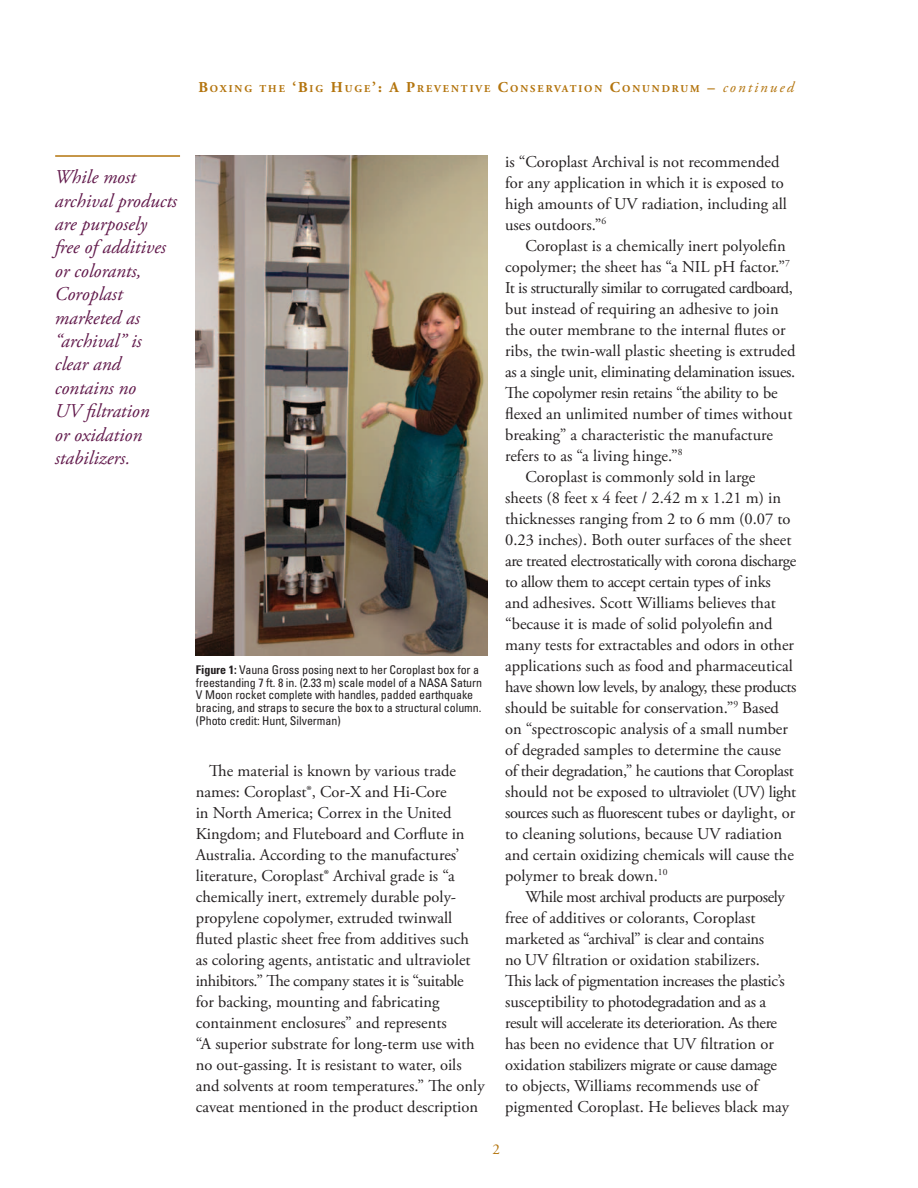
<style>
.page{position:relative;width:918px;height:1188px;background:#fff}
.page>*{position:absolute;margin:0;border:0;box-sizing:border-box;transform-origin:0 0}
.t1{font:italic 19.5px/23.4px "Adobe Garamond Pro";color:#621a4c}
.t2{font:16.5px/21px "Adobe Garamond Pro";color:#231f20}
.t3{font:16.5px "Adobe Garamond Pro";letter-spacing:-.025em;color:#231f20}
.t4{font:16.5px "Adobe Garamond Pro";letter-spacing:-.02em;color:#231f20}
.t5{font:16.5px "Adobe Garamond Pro";letter-spacing:-.03em;color:#231f20}
.t6{font:15px "Adobe Garamond Pro";color:#b3740d}
.t7{font:condensed 12px/12.8px "Univers";letter-spacing:-.005em;color:#231f20}
.t8{font:700 10.5px "Adobe Garamond Pro";letter-spacing:.185em;color:#b3740d}
.s1{font-size:15px}
.s2{font-weight:400;font-style:italic;font-size:15px}
.s3{font-weight:700}
</style>
<div class="page">
<hr style="left:55px;top:155px;width:125px;height:2px;background:#b3740d">
<img style="left:196px;top:155px;width:291px;height:500px">
<p class="t8" style="left:198px;top:82px;width:597px"><span class="s1">B</span>OXING THE <span class="s1">‘B</span>IG <span class="s1">H</span>UGE<span class="s1">’: A P</span>REVENTIVE <span class="s1">C</span>ONSERVATION <span class="s1">C</span>ONUNDRUM <span class="s1">–</span> <span class="s2">continued</span></p>
<p class="t1" style="left:55px;top:166px;width:124px">While most archival products are purposely<br>free of additives or colorants,<br>Coroplast marketed as “archival” is clear and contains no<br>UV filtration<br>or oxidation stabilizers.</p>
<p class="t7" style="left:196px;top:663px;width:288px"><span class="s3">Figure 1:</span> Vauna Gross posing next to her Coroplast box for a freestanding 7 ft. 8 in. (2.33 m) scale model of a NASA Saturn V Moon rocket complete with handles, padded earthquake bracing, and straps to secure the box to a structural column. (Photo credit: Hunt, Silverman)</p>
<p class="t2" style="left:196px;top:761px;width:290px;text-indent:13px">The material is known by various trade names: Coroplast®, Cor-X and Hi-Core<br>in North America; Correx in the United Kingdom; and Fluteboard and Corflute in Australia. According to the manufactures’ literature, Coroplast® Archival grade is “a chemically inert, extremely durable poly&shy;propylene copolymer, extruded twinwall fluted plastic sheet free from additives such as coloring agents, antistatic and ultraviolet inhibitors.” The company states it is “suitable for backing, mounting and fabricating containment enclosures” and represents<br>“A superior substrate for long-term use with no out-gassing. It is resistant to water, oils and solvents at room temperatures.” The only caveat mentioned in the product description</p>
<p class="t2" style="left:505px;top:152px;width:283px">is “Coroplast Archival is not recommended for any application in which it is exposed to high amounts of UV radiation, including all uses outdoors.”<sup>6</sup></p>
<p class="t2" style="left:525px;top:236px;width:262px">Coroplast is a chemically inert polyolefin</p>
<p class="t2" style="left:505px;top:257px;width:286px">copolymer; the sheet has “a NIL pH factor.”<sup>7</sup></p>
<p class="t3" style="left:505px;top:278px;width:289px">It is structurally similar to corrugated cardboard,</p>
<p class="t2" style="left:505px;top:299px;width:275px">but instead of requiring an adhesive to join</p>
<p class="t2" style="left:505px;top:320px;width:282px">the outer membrane to the internal flutes or</p>
<p class="t2" style="left:505px;top:341px;width:292px">ribs, the twin-wall plastic sheeting is extruded</p>
<p class="t4" style="left:505px;top:362px;width:292px">as a single unit, eliminating delamination issues.</p>
<p class="t4" style="left:505px;top:383px;width:274px">The copolymer resin retains “the ability to be</p>
<p class="t2" style="left:505px;top:404px;width:289px">flexed an unlimited number of times without</p>
<p class="t2" style="left:505px;top:425px;width:269px">breaking” a characteristic the manufacture</p>
<p class="t2" style="left:505px;top:446px;width:179px">refers to as “a living hinge.”<sup>8</sup></p>
<p class="t2" style="left:525px;top:467px;width:232px">Coroplast is commonly sold in large</p>
<p class="t2" style="left:505px;top:488px;width:277px">sheets (8 feet x 4 feet / 2.42 m x 1.21 m) in</p>
<p class="t2" style="left:505px;top:509px;width:287px">thicknesses ranging from 2 to 6 mm (0.07 to</p>
<p class="t2" style="left:505px;top:530px;width:288px">0.23 inches). Both outer surfaces of the sheet</p>
<p class="t3" style="left:505px;top:551px;width:293px">are treated electrostatically with corona discharge</p>
<p class="t3" style="left:505px;top:572px;width:267px">to allow them to accept certain types of inks</p>
<p class="t2" style="left:505px;top:593px;width:272px">and adhesives. Scott Williams believes that</p>
<p class="t2" style="left:505px;top:614px;width:269px">“because it is made of solid polyolefin and</p>
<p class="t2" style="left:505px;top:635px;width:290px">many tests for extractables and odors in other</p>
<p class="t2" style="left:505px;top:656px;width:289px">applications such as food and pharmaceutical</p>
<p class="t5" style="left:505px;top:677px;width:293px">have shown low levels, by analogy, these products</p>
<p class="t2" style="left:505px;top:698px;width:275px">should be suitable for conservation.”<sup>9</sup> Based</p>
<p class="t2" style="left:505px;top:719px;width:284px">on “spectroscopic analysis of a small number</p>
<p class="t2" style="left:505px;top:740px;width:277px">of degraded samples to determine the cause</p>
<p class="t3" style="left:505px;top:761px;width:290px">of their degradation,” he cautions that Coroplast</p>
<p class="t2" style="left:505px;top:782px;width:293px">should not be exposed to ultraviolet (UV) light</p>
<p class="t3" style="left:505px;top:803px;width:292px">sources such as fluorescent tubes or daylight, or</p>
<p class="t2" style="left:505px;top:824px;width:279px">to cleaning solutions, because UV radiation</p>
<p class="t2" style="left:505px;top:845px;width:290px">and certain oxidizing chemicals will cause the</p>
<p class="t2" style="left:505px;top:866px;width:164px">polymer to break down.<sup>10</sup></p>
<p class="t3" style="left:525px;top:887px;width:261px">While most archival products are purposely</p>
<p class="t2" style="left:505px;top:908px;width:252px">free of additives or colorants, Coroplast</p>
<p class="t3" style="left:505px;top:929px;width:261px">marketed as “archival” is clear and contains</p>
<p class="t2" style="left:505px;top:950px;width:256px">no UV filtration or oxidation stabilizers.</p>
<p class="t3" style="left:505px;top:971px;width:281px">This lack of pigmentation increases the plastic’s</p>
<p class="t3" style="left:505px;top:992px;width:263px">susceptibility to photodegradation and as a</p>
<p class="t3" style="left:505px;top:1013px;width:274px">result will accelerate its deterioration. As there</p>
<p class="t2" style="left:505px;top:1034px;width:270px">has been no evidence that UV filtration or</p>
<p class="t3" style="left:505px;top:1055px;width:273px">oxidation stabilizers migrate or cause damage</p>
<p class="t2" style="left:505px;top:1076px;width:255px">to objects, Williams recommends use of</p>
<p class="t2" style="left:505px;top:1097px;width:285px">pigmented Coroplast. He believes black may</p>
<p class="t6" style="left:492px;top:1140px;width:9px">2</p>
</div>
